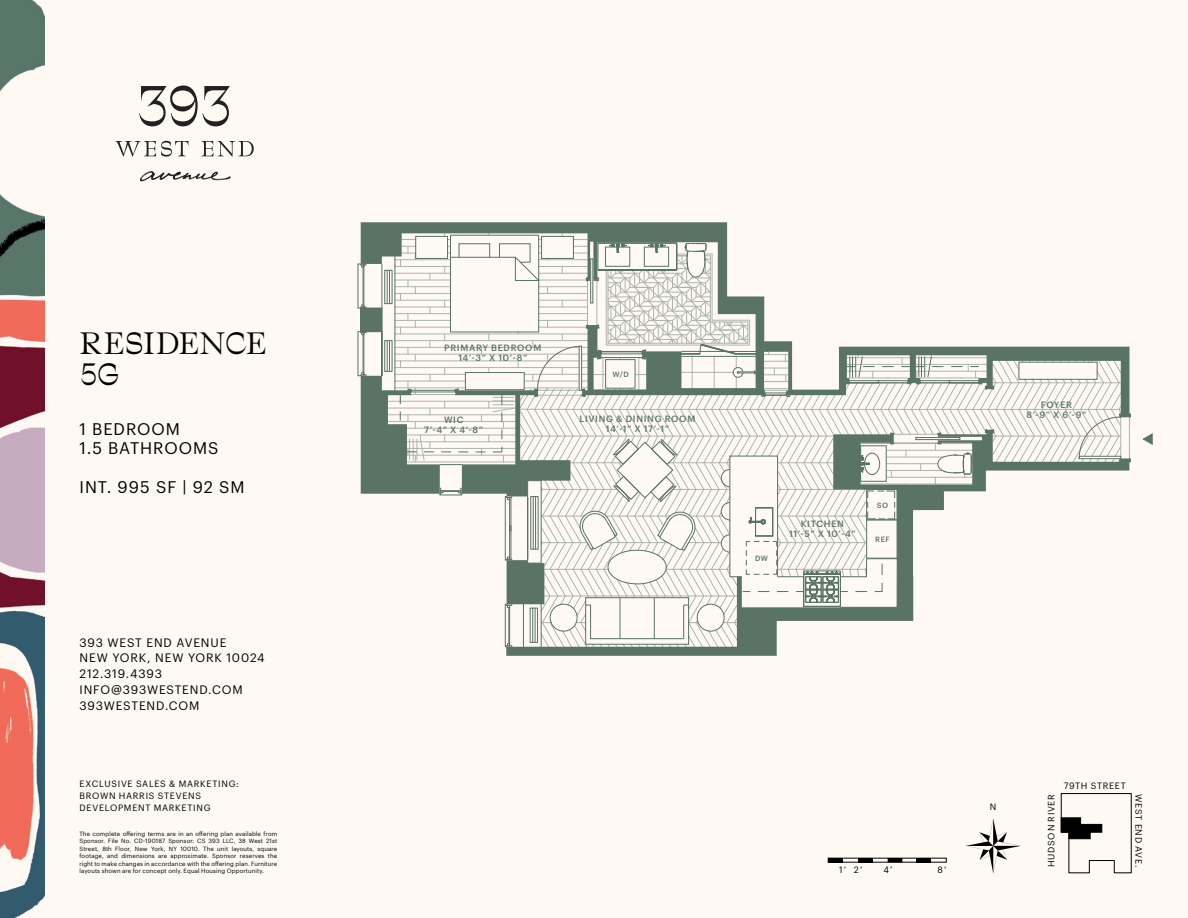
<style>
.page{position:relative;width:1188px;height:918px;background:#fff9f3}
.page>*{position:absolute;margin:0;border:0;box-sizing:border-box;transform-origin:0 0}
.t1{font:30px/31.5px "Traulha Regulara";letter-spacing:-.005em;color:#000}
.t2{font:16.5px/19.5px "Graphik";letter-spacing:.06em;color:#000}
.t3{font:12px/15.8px "Graphik";letter-spacing:.07em;color:#000}
.t4{font:500 9px/10.2px "Graphik";letter-spacing:.075em;color:#5c776d;text-align:center}
.t5{font:9px/12px "Graphik";letter-spacing:.08em;color:#000}
.t6{font:500 7.5px "Graphik";letter-spacing:.07em;color:#5c776d}
.t7{font:6px/7.5px "Graphik";letter-spacing:.02em;color:#000;text-align:justify}
</style>
<div class="page">
<img style="left:0;top:0;width:45px;height:918px">
<svg style="left:966px;top:819px;width:54px;height:54px"></svg>
<svg style="left:115px;top:141px;width:73px;height:16px"></svg>
<svg style="left:201px;top:141px;width:53px;height:16px"></svg>
<svg style="left:139px;top:85px;width:91px;height:41px"></svg>
<svg style="left:140px;top:171px;width:91px;height:10px"></svg>
<hr style="left:828px;top:858px;width:15px;height:4px;background:#000">
<hr style="left:858px;top:858px;width:15px;height:4px;background:#000">
<hr style="left:888px;top:858px;width:14px;height:4px;background:#000">
<hr style="left:917px;top:858px;width:14px;height:4px;background:#000">
<svg style="left:1061px;top:793px;width:71px;height:80px"></svg>
<svg style="left:506px;top:647px;width:271px;height:9px;fill:#597365"></svg>
<svg style="left:361px;top:222px;width:367px;height:11px;fill:#597365"></svg>
<svg style="left:358px;top:233px;width:773px;height:414px"></svg>
<svg style="left:1142px;top:433px;width:11px;height:12px"></svg>
<h1 class="t1" style="left:80px;top:327px;width:189px">RESIDENCE<br>5G</h1>
<h2 class="t2" style="left:80px;top:418px;width:141px">1 BEDROOM<br>1.5 BATHROOMS</h2>
<h2 class="t2" style="left:80px;top:476px;width:167px">INT. 995 SF | 92 SM</h2>
<h3 class="t3" style="left:80px;top:633px;width:187px">393 WEST END AVENUE<br>NEW YORK, NEW YORK 10024<br>212.319.4393<br>INFO@393WESTEND.COM<br>393WESTEND.COM</h3>
<h3 class="t5" style="left:80px;top:777px;width:161px">EXCLUSIVE SALES &amp; MARKETING:<br>BROWN HARRIS STEVENS<br>DEVELOPMENT MARKETING</h3>
<p class="t7" style="left:80px;top:829px;width:199px">The complete offering terms are in an offering plan available from Sponsor. File No. CD-190187 Sponsor: CS 393 LLC, 38 West 21st Street, 8th Floor, New York, NY 10010. The unit layouts, square footage, and dimensions are approximate. Sponsor reserves the right to make changes in accordance with the offering plan. Furniture layouts shown are for concept only. Equal Housing Opportunity.</p>
<h3 class="t4" style="left:444px;top:342px;width:99px">PRIMARY BEDROOM<br>14’-3” X 10’-8”</h3>
<h3 class="t4" style="left:424px;top:414px;width:60px">WIC<br>7’-4” X 4’-8”</h3>
<p class="t6" style="left:612px;top:369px;width:18px">W/D</p>
<h3 class="t4" style="left:580px;top:412px;width:117px">LIVING &amp; DINING ROOM<br>14’-1” X 17’-1”</h3>
<p class="t6" style="left:755px;top:552px;width:14px">DW</p>
<h3 class="t4" style="left:789px;top:518px;width:68px">KITCHEN<br>11’-5” X 10’-4”</h3>
<p class="t6" style="left:877px;top:499px;width:13px">SO</p>
<p class="t6" style="left:875px;top:533px;width:16px">REF</p>
<h3 class="t4" style="left:1026px;top:399px;width:62px">FOYER<br>8’-9” X 6’-9”</h3>
<h3 class="t5" style="left:839px;top:863px;width:25px">1’ 2’</h3>
<h3 class="t5" style="left:884px;top:863px;width:11px">4’</h3>
<h3 class="t5" style="left:938px;top:863px;width:10px">8’</h3>
<h3 class="t5" style="left:990px;top:800px;width:8px">N</h3>
<h3 class="t5" style="left:1044px;top:867px;width:75px;rotate:-90deg">HUDSON RIVER</h3>
<h3 class="t5" style="left:1064px;top:779px;width:64px">79TH STREET</h3>
<h3 class="t5" style="left:1146px;top:794px;width:75px;rotate:90deg">WEST END AVE.</h3>
</div>
